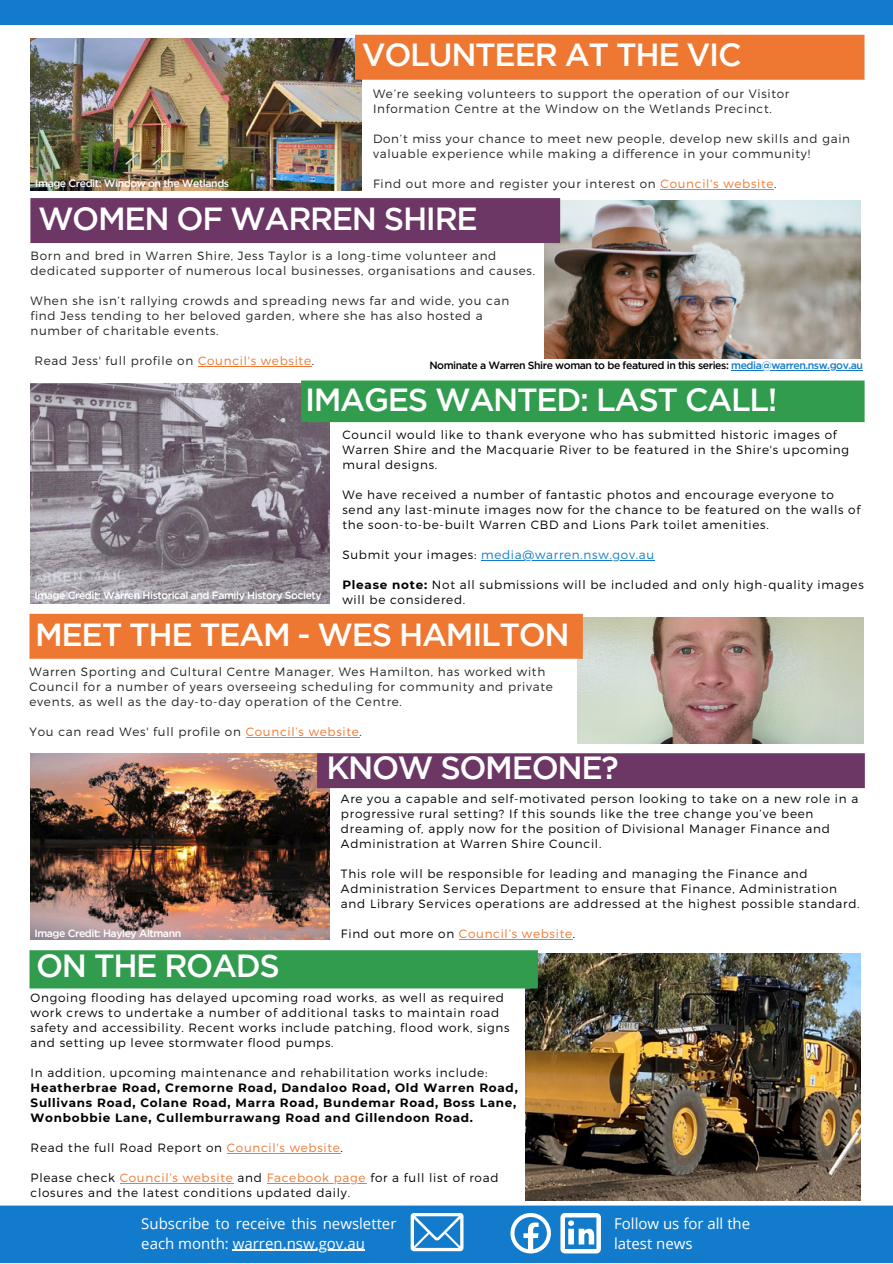
<style>
.page{position:relative;width:893px;height:1264px;background:#fff}
.page>*{position:absolute;margin:0;border:0;box-sizing:border-box;transform-origin:0 0}
.t1{font:500 31.95px "Gotham";letter-spacing:-.04em;color:#fff}
.t2{font:15px/20.2px "Open Sans";color:#fff}
.t3{font:300 12px/15px "Montserrat";letter-spacing:.06em;color:#000}
.t4{font:300 12px/15px "Montserrat";letter-spacing:.06em;color:#222}
.t5{font:700 12px/15px "Montserrat";letter-spacing:.06em;color:#000}
.t6{font:300 12px "Montserrat";letter-spacing:.06em;color:#127bcb}
.t7{font:300 12px "Montserrat";letter-spacing:.06em;color:#ee7832}
.t8{font:500 10.5px "Gotham";letter-spacing:-.04em;color:#fff}
.t9{font:500 10.5px "Gotham";letter-spacing:-.04em;color:#000}
.s1{color:#ee7832}
.s2{color:#127bcb}
.s3{color:#000}
.s4{font-weight:700}
</style>
<div class="page">
<div style="left:0;top:1205px;width:892px;height:57px;background:#127bcb"></div>
<svg style="left:410px;top:1213px;width:53px;height:38px"></svg>
<svg style="left:560px;top:1213px;width:41px;height:40px"></svg>
<svg style="left:510px;top:1213px;width:41px;height:40px"></svg>
<img style="left:30px;top:383px;width:299px;height:220px">
<div style="left:301px;top:380px;width:563px;height:42px;background:#319c4d"></div>
<img style="left:525px;top:953px;width:335px;height:247px">
<div style="left:29px;top:950px;width:509px;height:38px;background:#319c4d"></div>
<div style="left:0;top:0;width:892px;height:25px;background:#127bcb"></div>
<img style="left:30px;top:39px;width:331px;height:152px">
<div style="left:355px;top:35px;width:509px;height:45px;background:#ee7832"></div>
<img style="left:577px;top:617px;width:286px;height:126px">
<div style="left:29px;top:613px;width:554px;height:45px;background:#ee7832"></div>
<img style="left:31px;top:753px;width:299px;height:186px">
<div style="left:317px;top:753px;width:547px;height:35px;background:#6c3665"></div>
<img style="left:544px;top:200px;width:316px;height:159px">
<div style="left:30px;top:198px;width:530px;height:45px;background:#6c3665"></div>
<hr style="left:233px;top:1249px;width:132px;height:1px;background:#fff">
<hr style="left:198px;top:366px;width:114px;height:1px;background:#ee7832">
<hr style="left:731px;top:370px;width:131px;height:1px;background:#127bcb">
<hr style="left:227px;top:1152px;width:113px;height:1px;background:#ee7832">
<hr style="left:120px;top:1182px;width:114px;height:1px;background:#ee7832">
<hr style="left:267px;top:1182px;width:99px;height:1px;background:#ee7832">
<hr style="left:481px;top:560px;width:174px;height:1px;background:#127bcb">
<hr style="left:459px;top:938px;width:114px;height:1px;background:#ee7832">
<hr style="left:660px;top:189px;width:114px;height:1px;background:#ee7832">
<hr style="left:246px;top:736px;width:113px;height:1px;background:#ee7832">
<p class="t8" style="left:35px;top:179px;width:195px">Image Credit: Window on the Wetlands</p>
<h1 class="t1" style="left:362px;top:43px;width:381px">VOLUNTEER AT THE VIC</h1>
<p class="t4" style="left:373px;top:85px;width:418px">We’re seeking volunteers to support the operation of our Visitor<br>Information Centre at the Window on the Wetlands Precinct.</p>
<p class="t4" style="left:373px;top:130px;width:478px">Don’t miss your chance to meet new people, develop new skills and gain valuable experience while making a difference in your community!</p>
<p class="t4" style="left:373px;top:175px;width:405px">Find out more and register your interest on <span class="s1">Council's website</span>.</p>
<h1 class="t1" style="left:38px;top:206px;width:441px">WOMEN OF WARREN SHIRE</h1>
<p class="t4" style="left:30px;top:248px;width:506px">Born and bred in Warren Shire, Jess Taylor is a long-time volunteer and dedicated supporter of numerous local businesses, organisations and causes.</p>
<p class="t4" style="left:30px;top:293px;width:480px">When she isn’t rallying crowds and spreading news far and wide, you can find Jess tending to her beloved garden, where she has also hosted a number of charitable events.</p>
<p class="t4" style="left:34px;top:352px;width:281px">Read Jess' full profile on <span class="s1">Council's website</span>.</p>
<p class="t9" style="left:429px;top:361px;width:435px">Nominate a Warren Shire woman to be featured in this series: <span class="s2">media@warren.nsw.gov.au</span></p>
<h1 class="t1" style="left:305px;top:387px;width:474px">IMAGES WANTED: LAST CALL!</h1>
<p class="t3" style="left:342px;top:427px;width:508px">Council would like to thank everyone who has submitted historic images of<br>Warren Shire and the Macquarie River to be featured in the Shire's upcoming mural designs.</p>
<p class="t3" style="left:342px;top:487px;width:519px">We have received a number of fantastic photos and encourage everyone to send any last-minute images now for the chance to be featured on the walls of the soon-to-be-built Warren CBD and Lions Park toilet amenities.</p>
<p class="t6" style="left:342px;top:547px;width:313px"><span class="s3">Submit your images:</span> media@warren.nsw.gov.au</p>
<p class="t3" style="left:342px;top:576px;width:523px"><span class="s4">Please note:</span> Not all submissions will be included and only high-quality images will be considered.</p>
<p class="t8" style="left:34px;top:591px;width:289px">Image Credit: Warren Historical and Family History Society</p>
<h1 class="t1" style="left:35px;top:623px;width:536px">MEET THE TEAM - WES HAMILTON</h1>
<p class="t4" style="left:29px;top:663px;width:525px">Warren Sporting and Cultural Centre Manager, Wes Hamilton, has worked with<br>Council for a number of years overseeing scheduling for community and private events, as well as the day-to-day operation of the Centre.</p>
<p class="t4" style="left:29px;top:723px;width:334px">You can read Wes' full profile on <span class="s1">Council’s website</span>.</p>
<p class="t8" style="left:34px;top:929px;width:148px">Image Credit: Hayley Altmann</p>
<h1 class="t1" style="left:36px;top:954px;width:245px">ON THE ROADS</h1>
<h1 class="t1" style="left:326px;top:755px;width:294px">KNOW SOMEONE?</h1>
<p class="t3" style="left:341px;top:790px;width:518px">Are you a capable and self-motivated person looking to take on a new role in a progressive rural setting? If this sounds like the tree change you’ve been dreaming of, apply now for the position of Divisional Manager Finance and Administration at Warren Shire Council.</p>
<p class="t3" style="left:341px;top:865px;width:520px">This role will be responsible for leading and managing the Finance and<br>Administration Services Department to ensure that Finance, Administration and Library Services operations are addressed at the highest possible standard.</p>
<p class="t7" style="left:341px;top:925px;width:236px"><span class="s3">Find out more on</span> Council’s website<span class="s3">.</span></p>
<p class="t3" style="left:31px;top:989px;width:480px">Ongoing flooding has delayed upcoming road works, as well as required work crews to undertake a number of additional tasks to maintain road safety and accessibility. Recent works include patching, flood work, signs and setting up levee stormwater flood pumps.</p>
<p class="t3" style="left:31px;top:1064px;width:458px">In addition, upcoming maintenance and rehabilitation works include:</p>
<p class="t5" style="left:31px;top:1080px;width:488px">Heatherbrae Road, Cremorne Road, Dandaloo Road, Old Warren Road,<br>Sullivans Road, Colane Road, Marra Road, Bundemar Road, Boss Lane,<br>Wonbobbie Lane, Cullemburrawang Road and Gillendoon Road.</p>
<p class="t3" style="left:31px;top:1139px;width:314px">Read the full Road Report on <span class="s1">Council's website</span>.</p>
<p class="t3" style="left:31px;top:1169px;width:469px">Please check <span class="s1">Council’s website</span> and <span class="s1">Facebook page</span> for a full list of road closures and the latest conditions updated daily.</p>
<p class="t2" style="left:141px;top:1212px;width:257px">Subscribe to receive this newsletter each month: warren.nsw.gov.au</p>
<p class="t2" style="left:614px;top:1212px;width:138px">Follow us for all the latest news</p>
</div>
